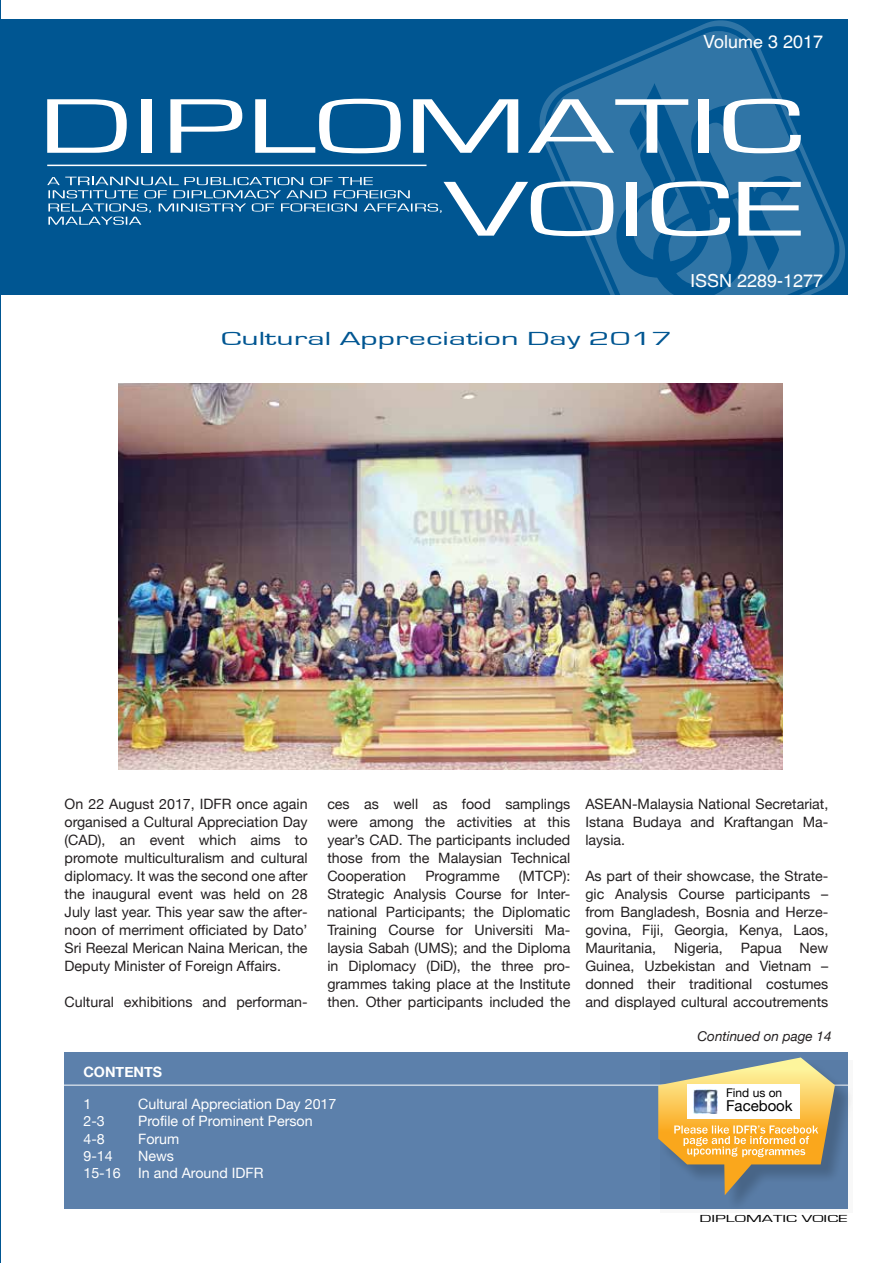
<style>
.page{position:relative;width:893px;height:1263px;background:#fff}
.page>*{position:absolute;margin:0;border:0;box-sizing:border-box;transform-origin:0 0}
.t1{font:19.5px "Eurostile";color:#005692;scale:1.75 1}
.t2{font:18px "Helvetica";color:#fff}
.t3{font:15px "Helvetica Neue";color:#010101}
.t4{font:14.25px/18px "Helvetica Neue";color:#231f20;text-align:justify}
.t5{font:14.25px/17.1px "Helvetica Neue";color:#fff}
.t6{font:700 14.25px "Helvetica Neue";color:#fff}
.t7{font:italic 13.5px "Helvetica Neue";color:#231f20}
.t8{font:12px "Helvetica Neue";color:#010101}
.t9{font:10.5px "Eurostile";color:#010101;scale:1.75 1}
</style>
<div class="page">
<div style="left:0;top:20px;width:847px;height:275px;background:#005692"></div>
<svg style="left:547px;top:26px;width:293px;height:269px"></svg>
<svg style="left:47px;top:99px;width:80px;height:54px"></svg>
<div style="left:141px;top:99px;width:11px;height:54px;background:#fff"></div>
<svg style="left:170px;top:99px;width:72px;height:54px"></svg>
<svg style="left:255px;top:99px;width:146px;height:54px"></svg>
<svg style="left:413px;top:99px;width:105px;height:54px"></svg>
<svg style="left:528px;top:99px;width:160px;height:54px"></svg>
<div style="left:698px;top:99px;width:11px;height:54px;background:#fff"></div>
<svg style="left:723px;top:99px;width:78px;height:54px;background:#6d9ec0"></svg>
<svg style="left:624px;top:181px;width:177px;height:108px"></svg>
<hr style="left:47px;top:165px;width:379px;height:1px;background:#fff">
<div style="left:65px;top:1052px;width:783px;height:157px;background:#5c80ab"></div>
<hr style="left:48px;top:1085px;width:812px;height:1px;background:#fff">
<svg style="left:731px;top:1082px;width:121px;height:124px"></svg>
<svg style="left:658px;top:1057px;width:177px;height:138px"></svg>
<hr style="left:0;top:0;width:1px;height:1263px;background:#005692">
<svg style="left:47px;top:177px;width:566px;height:59px"></svg>
<img style="left:118px;top:384px;width:664px;height:385px">
<p class="t2" style="left:703px;top:30px;width:122px">Volume 3 2017</p>
<h1 class="t1" style="left:221px;top:328px;width:259px">Cultural Appreciation Day 2017</h1>
<p class="t2" style="left:690px;top:269px;width:135px">ISSN 2289-1277</p>
<p class="t4" style="left:65px;top:796px;width:245px">On 22 August 2017, IDFR once again organised a Cultural Appreciation Day (CAD), an event which aims to promote multiculturalism and cultural diplomacy. It was the second one after the inaugural event was held on 28<br>July last year. This year saw the after&shy;noon of merriment officiated by Dato’ Sri Reezal Merican Naina Merican, the Deputy Minister of Foreign Affairs.</p>
<p class="t4" style="left:65px;top:994px;width:245px">Cultural exhibitions and performan-</p>
<p class="t4" style="left:327px;top:796px;width:245px">ces as well as food samplings were among the activities at this year’s CAD. The participants included those from the Malaysian Technical Cooperation</p>
<p class="t4" style="left:327px;top:868px;width:245px;text-indent:192px">(MTCP):<br>Strategic Analysis Course for Inter&shy;national Participants; the Diplomatic Training Course for Universiti Ma&shy;laysia Sabah (UMS); and the Diploma in Diplomacy (DiD), the three pro&shy;grammes taking place at the Institute then. Other participants included the</p>
<p class="t4" style="left:425px;top:868px;width:76px">Programme</p>
<p class="t4" style="left:585px;top:796px;width:244px">ASEAN-Malaysia National Secretariat, Istana Budaya and Kraftangan Ma&shy;laysia.</p>
<p class="t4" style="left:585px;top:868px;width:245px">As part of their showcase, the Strate&shy;gic Analysis Course participants – from Bangladesh, Bosnia and Herze&shy;govina, Fiji, Georgia, Kenya, Laos, Mauritania,</p>
<p class="t4" style="left:585px;top:940px;width:245px;text-indent:214px">New Guinea, Uzbekistan and Vietnam – donned their traditional costumes and displayed cultural accoutrements</p>
<p class="t4" style="left:674px;top:940px;width:50px">Nigeria,</p>
<p class="t4" style="left:741px;top:940px;width:42px">Papua</p>
<p class="t7" style="left:698px;top:1027px;width:136px">Continued on page 14</p>
<p class="t6" style="left:83px;top:1061px;width:80px">CONTENTS</p>
<p class="t5" style="left:83px;top:1096px;width:39px">1<br>2-3<br>4-8<br>9-14<br>15-16</p>
<p class="t8" style="left:726px;top:1084px;width:58px">Find us on</p>
<p class="t5" style="left:138px;top:1096px;width:200px">Cultural Appreciation Day 2017</p>
<p class="t3" style="left:726px;top:1095px;width:68px">Facebook</p>
<p class="t5" style="left:138px;top:1114px;width:176px">Profile of Prominent Person<br>Forum<br>News<br>In and Around IDFR</p>
<p class="t9" style="left:699px;top:1212px;width:86px">DIPLOMATIC VOICE</p>
</div>
